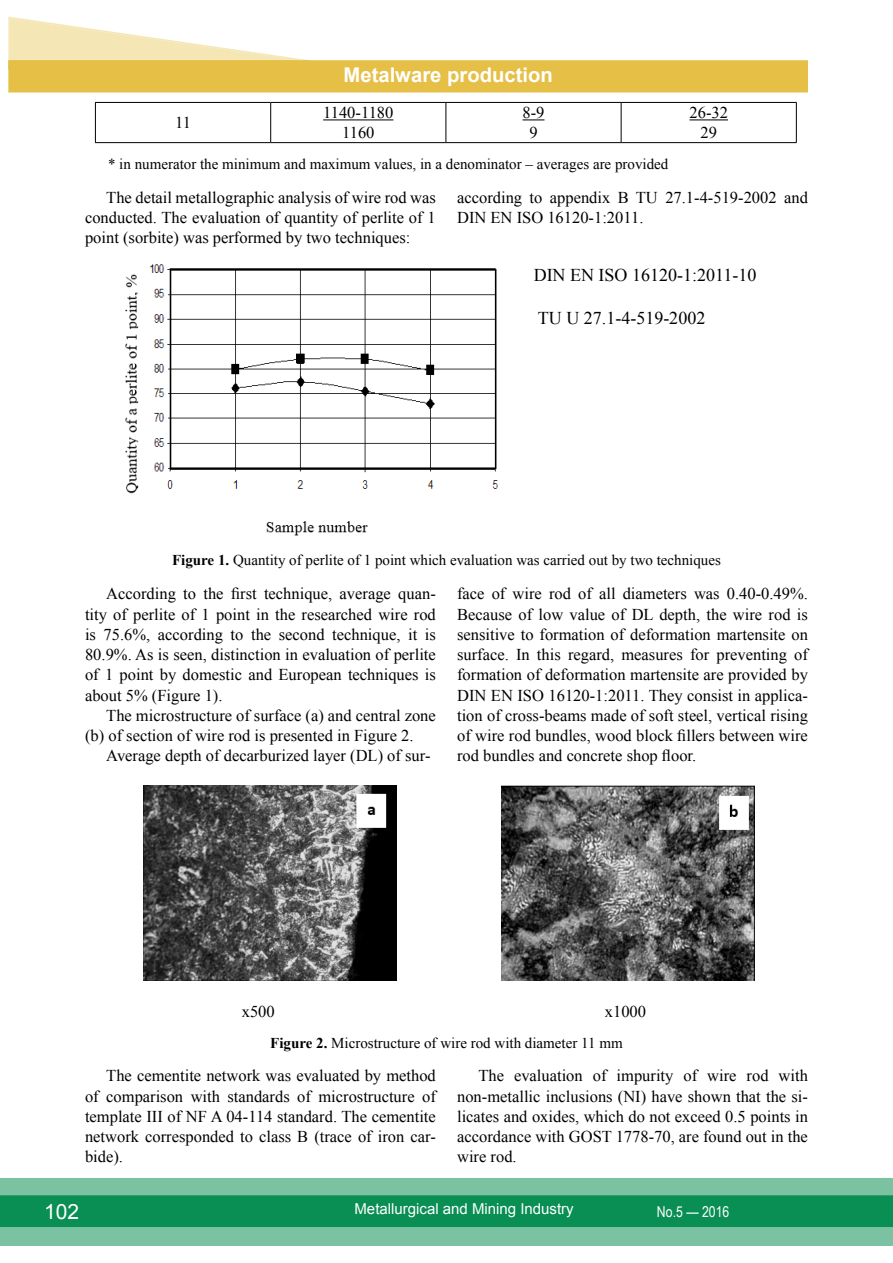
<style>
.page{position:relative;width:893px;height:1263px;background:#fff}
.page>*{position:absolute;margin:0;border:0;box-sizing:border-box;transform-origin:0 0}
.t1{font:21px "Arial";color:#fff}
.t2{font:700 20.25px "Arial";color:#fff}
.t3{font:18px "Times New Roman";color:#000}
.t4{font:16.5px/20.2px "Times New Roman";color:#000;text-align:justify}
.t5{font:15px "Times New Roman";color:#000}
.t6{font:15px "Arial";color:#fff}
.t7{font:15px "Arial Narrow";color:#fff}
.s1{font-weight:700}
</style>
<div class="page">
<div style="left:0;top:1178px;width:893px;height:68px;background:#7ac2a2"></div>
<div style="left:0;top:1195px;width:893px;height:32px;background:#098e53;border:2px solid #098e53"></div>
<svg style="left:8px;top:17px;width:800px;height:75px"></svg>
<hr style="left:95px;top:102px;width:176px;height:1px;background:#000">
<hr style="left:271px;top:102px;width:175px;height:1px;background:#000">
<hr style="left:446px;top:102px;width:175px;height:1px;background:#000">
<hr style="left:621px;top:102px;width:176px;height:1px;background:#000">
<hr style="left:95px;top:142px;width:176px;height:1px;background:#000">
<hr style="left:271px;top:142px;width:175px;height:1px;background:#000">
<hr style="left:446px;top:142px;width:175px;height:1px;background:#000">
<hr style="left:621px;top:142px;width:176px;height:1px;background:#000">
<hr style="left:95px;top:103px;width:1px;height:39px;background:#000">
<hr style="left:270px;top:103px;width:1px;height:39px;background:#000">
<hr style="left:446px;top:103px;width:1px;height:39px;background:#000">
<hr style="left:621px;top:103px;width:1px;height:39px;background:#000">
<hr style="left:796px;top:103px;width:1px;height:39px;background:#000">
<hr style="left:323px;top:120px;width:70px;height:1px;background:#000">
<svg style="left:522px;top:120px;width:22px;height:1px"></svg>
<hr style="left:689px;top:120px;width:39px;height:1px;background:#000">
<img style="left:125px;top:264px;width:373px;height:272px">
<img style="left:144px;top:786px;width:253px;height:194px">
<img style="left:502px;top:786px;width:253px;height:194px">
<p class="t2" style="left:344px;top:61px;width:211px">Metalware production</p>
<p class="t4" style="left:175px;top:112px;width:17px">11</p>
<p class="t4" style="left:323px;top:102px;width:72px;text-align:center">1140-1180<br>1160</p>
<p class="t4" style="left:522px;top:102px;width:23px;text-align:center">8-9<br>9</p>
<p class="t4" style="left:689px;top:102px;width:40px;text-align:center">26-32<br>29</p>
<p class="t5" style="left:108px;top:154px;width:562px">* in numerator the minimum and maximum values, in a denominator – averages are provided</p>
<p class="t4" style="left:85px;top:187px;width:352px;text-indent:21px">The detail metallographic analysis of wire rod was conducted. The evaluation of quantity of perlite of 1 point (sorbite) was performed by two techniques:</p>
<p class="t4" style="left:457px;top:187px;width:352px">according to appendix B TU 27.1-4-519-2002 and<br>DIN EN ISO 16120-1:2011.</p>
<p class="t3" style="left:534px;top:263px;width:224px">DIN EN ISO 16120-1:2011-10</p>
<p class="t3" style="left:538px;top:306px;width:169px">TU U 27.1-4-519-2002</p>
<p class="t5" style="left:172px;top:550px;width:550px"><span class="s1">Figure 1.</span> Quantity of perlite of 1 point which evaluation was carried out by two techniques</p>
<p class="t4" style="left:85px;top:583px;width:352px;text-indent:21px">According to the first technique, average quan&shy;tity of perlite of 1 point in the researched wire rod is 75.6%, according to the second technique, it is 80.9%. As is seen, distinction in evaluation of perlite of 1 point by domestic and European techniques is about 5% (Figure 1).</p>
<p class="t4" style="left:85px;top:705px;width:352px;text-indent:21px">The microstructure of surface (a) and central zone (b) of section of wire rod is presented in Figure 2.</p>
<p class="t4" style="left:106px;top:745px;width:326px">Average depth of decarburized layer (DL) of sur-</p>
<p class="t4" style="left:457px;top:583px;width:352px">face of wire rod of all diameters was 0.40-0.49%.<br>Because of low value of DL depth, the wire rod is sensitive to formation of deformation martensite on surface. In this regard, measures for preventing of formation of deformation martensite are provided by DIN EN ISO 16120-1:2011. They consist in applica&shy;tion of cross-beams made of soft steel, vertical rising of wire rod bundles, wood block fillers between wire rod bundles and concrete shop floor.</p>
<p class="t4" style="left:242px;top:1001px;width:34px">х500</p>
<p class="t4" style="left:605px;top:1001px;width:43px">х1000</p>
<p class="t5" style="left:270px;top:1033px;width:354px"><span class="s1">Figure 2.</span> Microstructure of wire rod with diameter 11 mm</p>
<p class="t4" style="left:85px;top:1065px;width:352px;text-indent:21px">The cementite network was evaluated by method of comparison with standards of microstructure of template III of NF A 04-114 standard. The cementite network corresponded to class B (trace of iron car&shy;bide).</p>
<p class="t4" style="left:457px;top:1065px;width:352px;text-indent:21px">The evaluation of impurity of wire rod with non-metallic inclusions (NI) have shown that the si&shy;licates and oxides, which do not exceed 0.5 points in accordance with GOST 1778-70, are found out in the wire rod.</p>
<p class="t1" style="left:44px;top:1197px;width:37px">102</p>
<p class="t6" style="left:354px;top:1199px;width:221px">Metallurgical and Mining Industry</p>
<p class="t7" style="left:657px;top:1201px;width:74px">No.5 — 2016</p>
</div>
